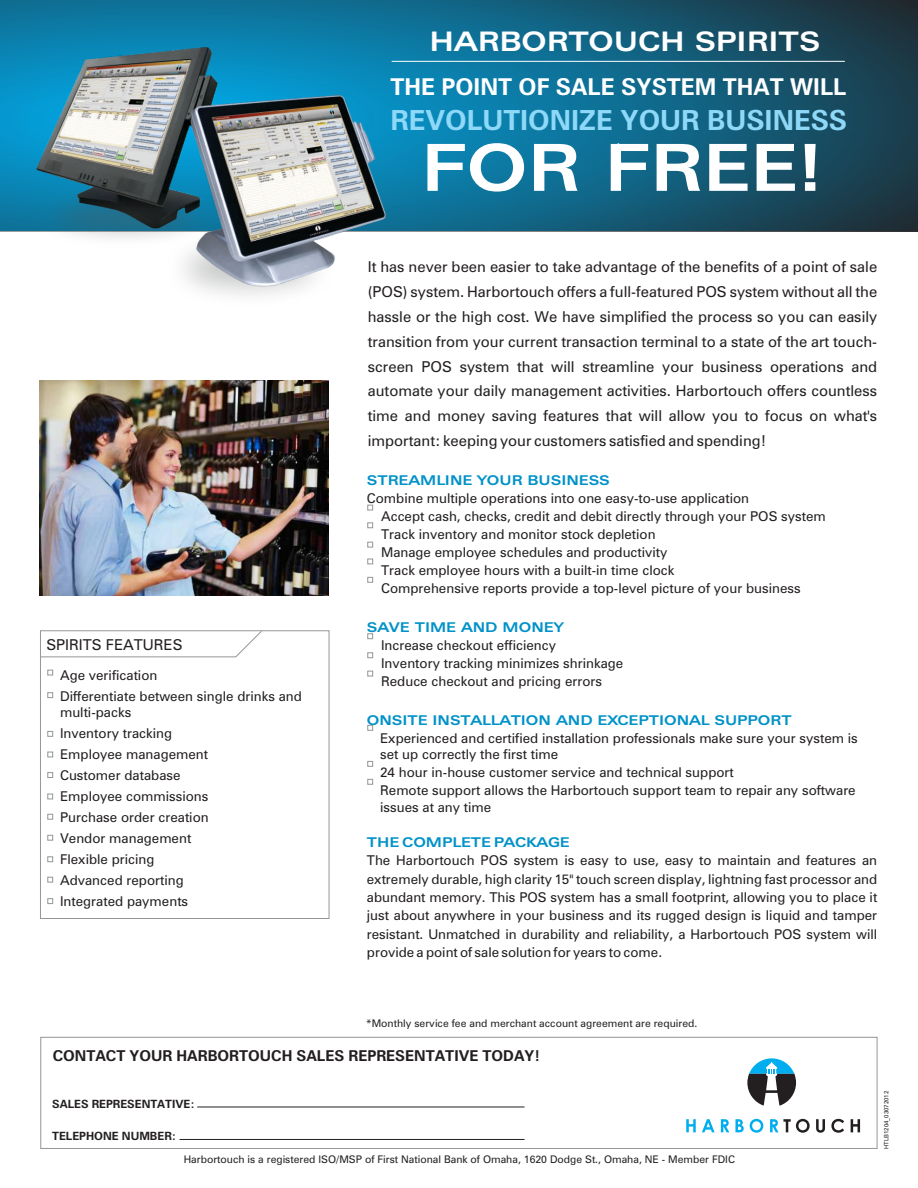
<style>
.page{position:relative;width:918px;height:1188px;background:#fff}
.page>*{position:absolute;margin:0;border:0;box-sizing:border-box;transform-origin:0 0}
.t1{font:700 expanded 65.1px "Zurich BT";color:#fff}
.t2{font:700 27.75px "Zurich BT";color:#8ed8f8}
.t3{font:700 expanded 27px "Zurich BT";color:#fff}
.t4{font:700 23.25px "Zurich BT";color:#fff}
.t5{font:18.9px "Arial";color:#fff}
.t6{font:15px/24.9px "Zurich BT";color:#231f20;text-align:justify}
.t7{font:700 15px "Zurich BT";color:#231f20}
.t8{font:13.5px/21px "Zurich BT";color:#231f20}
.t9{font:700 expanded 13.5px "Zurich BT";color:#0092c8}
.t10{font:700 11.4px "Zurich BT";color:#231f20}
.t11{font:10.5px "Zurich BT";color:#231f20}
.t12{font:6px "Zurich BT";color:#231f20}
</style>
<div class="page">
<svg style="left:0;top:0;width:918px;height:231px;background:#116484"></svg>
<div style="left:40px;top:630px;width:289px;height:289px;border:1px solid #949698"></div>
<svg style="left:47px;top:670px;width:6px;height:5px"></svg>
<svg style="left:47px;top:898px;width:6px;height:6px"></svg>
<svg style="left:47px;top:877px;width:6px;height:5px"></svg>
<svg style="left:47px;top:856px;width:6px;height:6px"></svg>
<svg style="left:367px;top:505px;width:6px;height:5px"></svg>
<svg style="left:367px;top:522px;width:6px;height:6px"></svg>
<svg style="left:367px;top:542px;width:6px;height:5px"></svg>
<svg style="left:367px;top:577px;width:6px;height:6px"></svg>
<svg style="left:367px;top:633px;width:6px;height:6px"></svg>
<svg style="left:367px;top:652px;width:6px;height:6px"></svg>
<svg style="left:367px;top:671px;width:6px;height:5px"></svg>
<svg style="left:367px;top:725px;width:6px;height:6px"></svg>
<svg style="left:367px;top:761px;width:6px;height:6px"></svg>
<svg style="left:367px;top:779px;width:6px;height:6px"></svg>
<svg style="left:367px;top:559px;width:6px;height:5px"></svg>
<hr style="left:392px;top:61px;width:453px;height:1px;background:#fff">
<svg style="left:686px;top:1119px;width:10px;height:13px"></svg>
<svg style="left:702px;top:1119px;width:13px;height:13px"></svg>
<svg style="left:721px;top:1119px;width:8px;height:13px"></svg>
<svg style="left:735px;top:1119px;width:9px;height:13px"></svg>
<svg style="left:750px;top:1119px;width:13px;height:14px"></svg>
<svg style="left:770px;top:1119px;width:40px;height:14px"></svg>
<svg style="left:816px;top:1119px;width:9px;height:14px"></svg>
<svg style="left:831px;top:1119px;width:13px;height:14px"></svg>
<svg style="left:851px;top:1119px;width:9px;height:13px"></svg>
<svg style="left:747px;top:1058px;width:49px;height:48px"></svg>
<hr style="left:197px;top:1107px;width:328px;height:1px;background:#231f20">
<hr style="left:180px;top:1139px;width:345px;height:1px;background:#231f20">
<div style="left:40px;top:1037px;width:837px;height:112px;border:1px solid #949698"></div>
<svg style="left:47px;top:835px;width:6px;height:6px"></svg>
<svg style="left:47px;top:814px;width:6px;height:6px"></svg>
<svg style="left:47px;top:794px;width:6px;height:5px"></svg>
<svg style="left:47px;top:772px;width:6px;height:6px"></svg>
<svg style="left:47px;top:752px;width:6px;height:5px"></svg>
<svg style="left:47px;top:692px;width:6px;height:6px"></svg>
<svg style="left:40px;top:630px;width:223px;height:28px"></svg>
<img style="left:36px;top:48px;width:350px;height:248px">
<svg style="left:47px;top:731px;width:6px;height:6px"></svg>
<img style="left:40px;top:381px;width:288px;height:214px">
<h3 class="t3" style="left:429px;top:30px;width:392px">HARBORTOUCH SPIRITS</h3>
<h3 class="t4" style="left:391px;top:77px;width:457px">THE POINT OF SALE SYSTEM THAT WILL</h3>
<p class="t6" style="left:46px;top:633px;width:138px">SPIRITS FEATURES</p>
<p class="t8" style="left:60px;top:666px;width:243px">Age verification<br>Differentiate between single drinks and</p>
<p class="t8" style="left:60px;top:703px;width:150px">multi-packs<br>Inventory tracking<br>Employee management<br>Customer database<br>Employee commissions<br>Purchase order creation<br>Vendor management<br>Flexible pricing<br>Advanced reporting<br>Integrated payments</p>
<h2 class="t2" style="left:390px;top:109px;width:458px">REVOLUTIONIZE YOUR BUSINESS</h2>
<h1 class="t1" style="left:421px;top:141px;width:404px">FOR FREE!</h1>
<h3 class="t5" style="left:615px;top:144px;width:9px">*</h3>
<p class="t6" style="left:368px;top:256px;width:511px">It has never been easier to take advantage of the benefits of a point of sale (POS) system. Harbortouch offers a full-featured POS system without all the hassle or the high cost. We have simplified the process so you can easily transition from your current transaction terminal to a state of the art touch&shy;screen POS system that will streamline your business operations and automate your daily management activities. Harbortouch offers countless time and money saving features that will allow you to focus on what's important: keeping your customers satisfied and spending!</p>
<p class="t9" style="left:367px;top:475px;width:244px">STREAMLINE YOUR BUSINESS</p>
<p class="t8" style="left:381px;top:491px;width:446px;line-height:18px;text-indent:-14px">Combine multiple operations into one easy-to-use application<br>Accept cash, checks, credit and debit directly through your POS system Track inventory and monitor stock depletion<br>Manage employee schedules and productivity<br>Track employee hours with a built-in time clock<br>Comprehensive reports provide a top-level picture of your business</p>
<p class="t9" style="left:367px;top:621px;width:198px">SAVE TIME AND MONEY</p>
<p class="t8" style="left:381px;top:637px;width:244px;line-height:18px">Increase checkout efficiency<br>Inventory tracking minimizes shrinkage<br>Reduce checkout and pricing errors</p>
<p class="t9" style="left:367px;top:714px;width:426px">ONSITE INSTALLATION AND EXCEPTIONAL SUPPORT</p>
<p class="t8" style="left:380px;top:731px;width:479px;line-height:16.5px">Experienced and certified installation professionals make sure your system is set up correctly the first time</p>
<p class="t8" style="left:380px;top:765px;width:477px;line-height:18px">24 hour in-house customer service and technical support<br>Remote support allows the Harbortouch support team to repair any software</p>
<p class="t8" style="left:380px;top:798px;width:113px">issues at any time</p>
<p class="t9" style="left:367px;top:837px;width:204px">THE COMPLETE PACKAGE</p>
<p class="t8" style="left:367px;top:852px;width:512px;line-height:18.5px;text-align:justify">The Harbortouch POS system is easy to use, easy to maintain and features an extremely durable, high clarity 15" touch screen display, lightning fast processor and abundant memory. This POS system has a small footprint, allowing you to place it just about anywhere in your business and its rugged design is liquid and tamper resistant. Unmatched in durability and reliability, a Harbortouch POS system will provide a point of sale solution for years to come.</p>
<p class="t11" style="left:366px;top:1019px;width:333px">*Monthly service fee and merchant account agreement are required.</p>
<p class="t7" style="left:53px;top:1049px;width:489px">CONTACT YOUR HARBORTOUCH SALES REPRESENTATIVE TODAY!</p>
<p class="t10" style="left:52px;top:1099px;width:144px">SALES REPRESENTATIVE:</p>
<p class="t10" style="left:52px;top:1131px;width:125px">TELEPHONE NUMBER:</p>
<p class="t11" style="left:184px;top:1155px;width:553px">Harbortouch is a registered ISO/MSP of First National Bank of Omaha, 1620 Dodge St., Omaha, NE - Member FDIC</p>
<p class="t12" style="left:884px;top:1149px;width:59px;rotate:-90deg">HTLB1204_03072012</p>
</div>
